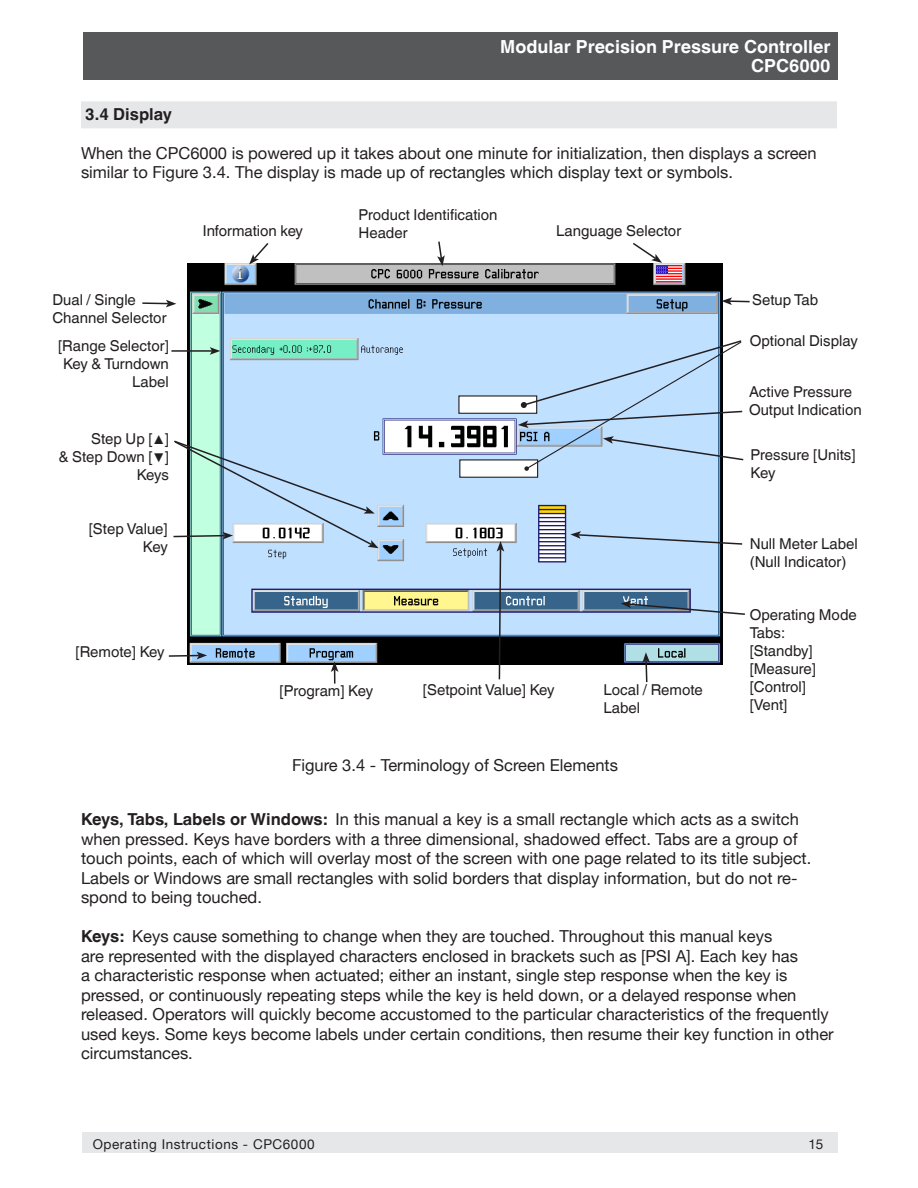
<style>
.page{position:relative;width:918px;height:1188px;background:#fff}
.page>*{position:absolute;margin:0;border:0;box-sizing:border-box;transform-origin:0 0}
.t1{font:700 18px/19.5px "Helvetica World";color:#fff;text-align:right}
._05_running_text{font:16.5px/19.5px "Helvetica Neue";color:#231f20}
.SubSubheadiline_grey{font:700 16.5px "Helvetica World";color:#231f20}
.t2{font:15px/18px "Helvetica World";color:#231f20}
.t3{font:13.5px "Helvetica Neue";letter-spacing:.04em;color:#231f20}
.s1{font-family:"Helvetica World";font-weight:700}
</style>
<div class="page">
<div style="left:83px;top:32px;width:754px;height:48px;background:#57585a"></div>
<div style="left:82px;top:1132px;width:756px;height:22px;background:#e6e7e9"></div>
<div style="left:81px;top:101px;width:756px;height:27px;background:#e6e7e9"></div>
<img style="left:188px;top:264px;width:534px;height:401px">
<svg style="left:142px;top:300px;width:34px;height:7px"></svg>
<hr style="left:171px;top:350px;width:41px;height:2px;background:#231f20">
<svg style="left:210px;top:347px;width:10px;height:8px"></svg>
<svg style="left:173px;top:439px;width:206px;height:109px"></svg>
<svg style="left:331px;top:661px;width:7px;height:23px"></svg>
<svg style="left:497px;top:541px;width:7px;height:139px"></svg>
<svg style="left:642px;top:652px;width:8px;height:31px"></svg>
<svg style="left:621px;top:601px;width:124px;height:15px"></svg>
<svg style="left:570px;top:531px;width:173px;height:15px"></svg>
<hr style="left:730px;top:300px;width:20px;height:2px;background:#231f20">
<svg style="left:722px;top:297px;width:10px;height:8px"></svg>
<svg style="left:633px;top:243px;width:29px;height:20px"></svg>
<svg style="left:437px;top:241px;width:8px;height:25px"></svg>
<svg style="left:249px;top:243px;width:21px;height:22px"></svg>
<div style="left:460px;top:460px;width:78px;height:17px;background:#fff"></div>
<div style="left:459px;top:459px;width:79px;height:19px;border:1px solid #231f20"></div>
<div style="left:459px;top:396px;width:78px;height:17px;background:#fff"></div>
<div style="left:458px;top:395px;width:79px;height:19px;border:1px solid #231f20"></div>
<svg style="left:168px;top:652px;width:39px;height:7px"></svg>
<svg style="left:518px;top:339px;width:226px;height:132px"></svg>
<p class="t1" style="left:500px;top:37px;width:332px">Modular Precision Pressure Controller<br>CPC6000</p>
<p class="SubSubheadiline_grey" style="left:85px;top:104px;width:88px">3.4 Display</p>
<p class="_05_running_text" style="left:81px;top:143px;width:737px">When the CPC6000 is powered up it takes about one minute for initialization, then displays a screen similar to Figure 3.4. The display is made up of rectangles which display text or symbols.</p>
<p class="t2" style="left:52px;top:291px;width:116px">Dual / Single<br>Channel Selector</p>
<p class="t2" style="left:58px;top:337px;width:112px;text-align:right">[Range Selector]<br>Key &amp; Turndown<br>Label</p>
<p class="t2" style="left:59px;top:430px;width:112px;text-align:right">Step Up [▲]<br>&amp; Step Down [▼]<br>Keys</p>
<p class="t2" style="left:89px;top:520px;width:80px;text-align:right">[Step Value]<br>Key</p>
<p class="t2" style="left:203px;top:222px;width:102px">Information key</p>
<p class="t2" style="left:358px;top:206px;width:141px">Product Identification<br>Header</p>
<p class="t2" style="left:556px;top:221px;width:127px">Language Selector</p>
<p class="t2" style="left:76px;top:643px;width:91px">[Remote] Key</p>
<p class="t2" style="left:280px;top:682px;width:95px">[Program] Key</p>
<p class="t2" style="left:423px;top:681px;width:133px">[Setpoint Value] Key</p>
<p class="t2" style="left:604px;top:680px;width:101px">Local / Remote<br>Label</p>
<p class="t2" style="left:752px;top:290px;width:67px">Setup Tab</p>
<p class="t2" style="left:750px;top:332px;width:110px">Optional Display</p>
<p class="t2" style="left:749px;top:383px;width:114px">Active Pressure<br>Output Indication</p>
<p class="t2" style="left:751px;top:446px;width:106px">Pressure [Units]<br>Key</p>
<p class="t2" style="left:750px;top:534px;width:110px">Null Meter Label (Null Indicator)</p>
<p class="t2" style="left:750px;top:605px;width:109px">Operating Mode<br>Tabs:<br>[Standby] [Measure] [Control]<br>[Vent]</p>
<p class="_05_running_text" style="left:292px;top:755px;width:327px">Figure 3.4 - Terminology of Screen Elements</p>
<p class="_05_running_text" style="left:81px;top:809px;width:732px"><span class="s1">Keys, Tabs, Labels or Windows:</span> In this manual a key is a small rectangle which acts as a switch when pressed. Keys have borders with a three dimensional, shadowed effect. Tabs are a group of touch points, each of which will overlay most of the screen with one page related to its title subject.<br>Labels or Windows are small rectangles with solid borders that display information, but do not re&shy;spond to being touched.</p>
<p class="_05_running_text" style="left:81px;top:926px;width:754px"><span class="s1">Keys:</span> Keys cause something to change when they are touched. Throughout this manual keys<br>are represented with the displayed characters enclosed in brackets such as [PSI A]. Each key has<br>a characteristic response when actuated; either an instant, single step response when the key is pressed, or continuously repeating steps while the key is held down, or a delayed response when released. Operators will quickly become accustomed to the particular characteristics of the frequently used keys. Some keys become labels under certain conditions, then resume their key function in other circumstances.</p>
<p class="t3" style="left:93px;top:1136px;width:223px">Operating Instructions - CPC6000</p>
<p class="t3" style="left:808px;top:1136px;width:17px">15</p>
</div>
